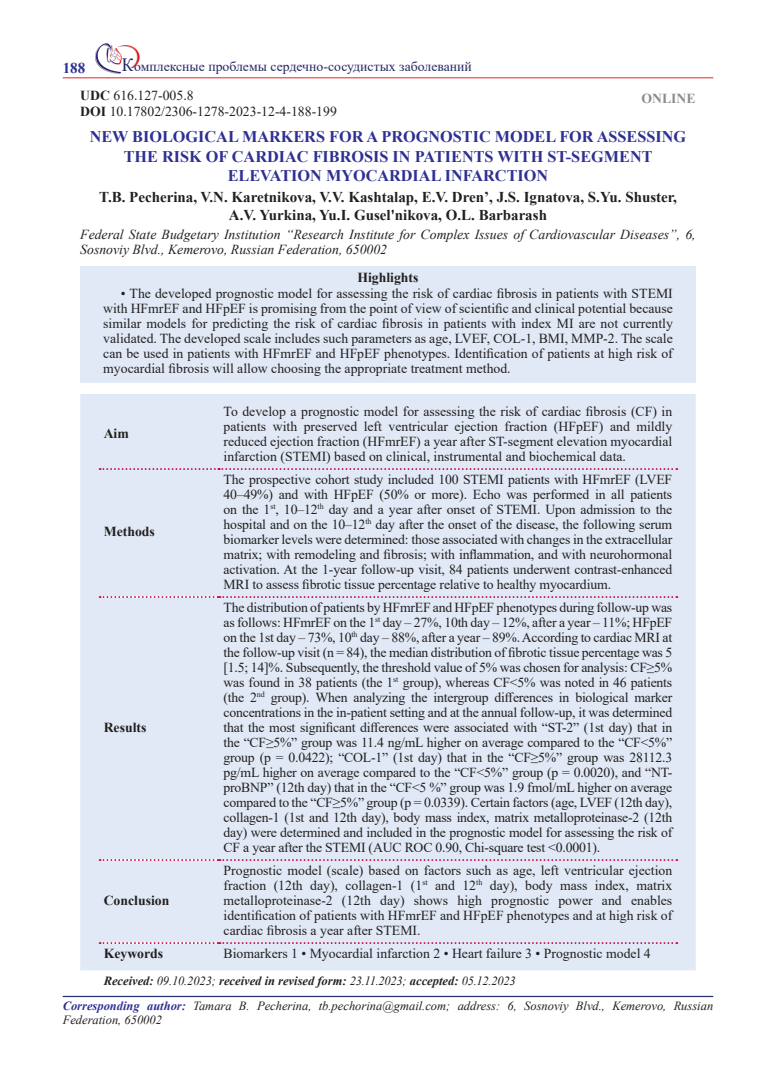
<style>
.page{position:relative;width:776px;height:1088px;background:#fff}
.page>*{position:absolute;margin:0;border:0;box-sizing:border-box;transform-origin:0 0}
.t1{font:700 16.25px/19.5px "Times New Roman";color:#2e3092;text-align:center}
.t2{font:700 15px/18px "Times New Roman";color:#231f20;text-align:center}
.t3{font:700 15px "Times New Roman";color:#2e3092}
.t4{font:13.75px/15px "Times New Roman";color:#231f20;text-align:justify}
.t5{font:italic 13.75px/15px "Times New Roman";color:#231f20}
.t6{font:13.75px/29.1px "Times New Roman";color:#262966}
.t7{font:700 13.75px "Times New Roman";color:#231f20}
.t8{font:700 13.75px "Times New Roman";color:#8a8c8f}
.t9{font:italic 12.5px/13.8px "Times New Roman";color:#231f20}
.t10{font:italic 700 12.5px "Times New Roman";color:#231f20}
.s1{font-size:18.75px}
.s2{font-weight:700;color:#231f20}
.s3{color:#231f20}
.s4{font-weight:700}
.s5{font-weight:400}
.s6{font-weight:700;color:#2e3092}
</style>
<div class="page">
<img style="left:96px;top:44px;width:43px;height:30px">
<hr style="left:63px;top:78px;width:650px;height:1px;background:#ee1d23">
<hr style="left:63px;top:996px;width:650px;height:1px;background:#283071">
<div style="left:80px;top:394px;width:616px;height:576px;background:#e0e9f5"></div>
<svg style="left:100px;top:468px;width:577px;height:2px"></svg>
<svg style="left:100px;top:596px;width:577px;height:2px"></svg>
<svg style="left:100px;top:942px;width:577px;height:2px"></svg>
<svg style="left:100px;top:859px;width:577px;height:2px"></svg>
<div style="left:80px;top:266px;width:616px;height:116px;background:#e0e9f5"></div>
<p class="t6" style="left:80px;top:51px;width:393px;text-indent:42px"><span class="s1">К</span>омплексные проблемы сердечно-сосудистых заболеваний<br><span class="s2">UDC</span> <span class="s3">616.127-005.8</span></p>
<p class="t3" style="left:63px;top:57px;width:24px">188</p>
<p class="t8" style="left:641px;top:88px;width:56px">ONLINE</p>
<p class="t4" style="left:80px;top:103px;width:258px"><span class="s4">DOI</span> 10.17802/2306-1278-2023-12-4-188-199</p>
<p class="t1" style="left:90px;top:127px;width:598px">NEW BIOLOGICAL MARKERS FOR A PROGNOSTIC MODEL FOR ASSESSING<br>THE RISK OF CARDIAC FIBROSIS IN PATIENTS WITH ST-SEGMENT<br>ELEVATION MYOCARDIAL INFARCTION</p>
<p class="t2" style="left:99px;top:187px;width:579px">T.B. Pecherina, V.N. Karetnikova, V.V. Kashtalap, E.V. Dren’, J.S. Ignatova, S.Yu. Shuster,<br>A.V. Yurkina, Yu.I. Gusel'nikova, O.L. Barbarash</p>
<p class="t5" style="left:80px;top:227px;width:617px">Federal State Budgetary Institution “Research Institute for Complex Issues of Cardiovascular Diseases”, 6,<br>Sosnoviy Blvd., Kemerovo, Russian Federation, 650002</p>
<p class="t7" style="left:357px;top:268px;width:63px">Highlights</p>
<p class="t4" style="left:103px;top:286px;width:571px;text-indent:18px">• The developed prognostic model for assessing the risk of cardiac fibrosis in patients with STEMI with HFmrEF and HFpEF is promising from the point of view of scientific and clinical potential because similar models for predicting the risk of cardiac fibrosis in patients with index MI are not currently validated. The developed scale includes such parameters as age, LVEF, COL-1, BMI, MMP-2. The scale can be used in patients with HFmrEF and HFpEF phenotypes. Identification of patients at high risk of myocardial fibrosis will allow choosing the appropriate treatment method.</p>
<p class="t7" style="left:104px;top:423px;width:27px">Aim</p>
<p class="t7" style="left:104px;top:521px;width:53px">Methods</p>
<p class="t7" style="left:104px;top:717px;width:44px">Results</p>
<p class="t7" style="left:104px;top:890px;width:67px">Conclusion</p>
<p class="t4" style="left:224px;top:403px;width:450px">To develop a prognostic model for assessing the risk of cardiac fibrosis (CF) in patients with preserved left ventricular ejection fraction (HFpEF) and mildly reduced ejection fraction (HFmrEF) a year after ST-segment elevation myocardial infarction (STEMI) based on clinical, instrumental and biochemical data.</p>
<p class="t4" style="left:224px;top:471px;width:450px">The prospective cohort study included 100 STEMI patients with HFmrEF (LVEF 40–49%) and with HFpEF (50% or more). Echo was performed in all patients on the 1<sup>st</sup>, 10–12<sup>th</sup> day and a year after onset of STEMI. Upon admission to the hospital and on the 10–12<sup>th</sup> day after the onset of the disease, the following serum biomarker levels were determined: those associated with changes in the extracellular matrix; with remodeling and fibrosis; with inflammation, and with neurohormonal activation. At the 1-year follow-up visit, 84 patients underwent contrast-enhanced MRI to assess fibrotic tissue percentage relative to healthy myocardium.</p>
<p class="t4" style="left:224px;top:599px;width:450px">The distribution of patients by HFmrEF and HFpEF phenotypes during follow-up was as follows: HFmrEF on the 1<sup>st</sup> day – 27%, 10th day – 12%, after a year – 11%; HFpEF on the 1st day – 73%, 10<sup>th</sup> day – 88%, after a year – 89%. According to cardiac MRI at the follow-up visit (n = 84), the median distribution of fibrotic tissue percentage was 5 [1.5; 14]%. Subsequently, the threshold value of 5% was chosen for analysis: CF≥5% was found in 38 patients (the 1<sup>st</sup> group), whereas CF&lt;5% was noted in 46 patients (the 2<sup>nd</sup> group). When analyzing the intergroup differences in biological marker concentrations in the in-patient setting and at the annual follow-up, it was determined that the most significant differences were associated with “ST-2” (1st day) that in the “CF≥5%” group was 11.4 ng/mL higher on average compared to the “CF&lt;5%” group (p = 0.0422); “COL-1” (1st day) that in the “CF≥5%” group was 28112.3 pg/mL higher on average compared to the “CF&lt;5%” group (p = 0.0020), and “NT&shy;proBNP” (12th day) that in the “CF&lt;5 %” group was 1.9 fmol/mL higher on average compared to the “CF≥5%” group (p = 0.0339). Certain factors (age, LVEF (12th day), collagen-1 (1st and 12th day), body mass index, matrix metalloproteinase-2 (12th day) were determined and included in the prognostic model for assessing the risk of CF a year after the STEMI (AUC ROC 0.90, Chi-square test &lt;0.0001).</p>
<p class="t4" style="left:224px;top:862px;width:450px">Prognostic model (scale) based on factors such as age, left ventricular ejection fraction (12th day), collagen-1 (1<sup>st</sup> and 12<sup>th</sup> day), body mass index, matrix metalloproteinase-2 (12th day) shows high prognostic power and enables identification of patients with HFmrEF and HFpEF phenotypes and at high risk of cardiac fibrosis a year after STEMI.</p>
<p class="t7" style="left:104px;top:943px;width:61px">Keywords</p>
<p class="t4" style="left:224px;top:945px;width:429px">Biomarkers 1 • Myocardial infarction 2 • Heart failure 3 • Prognostic model 4</p>
<p class="t10" style="left:104px;top:972px;width:413px">Received: <span class="s5">09.10.2023;</span> received in revised form: <span class="s5">23.11.2023;</span> accepted: <span class="s5">05.12.2023</span></p>
<p class="t9" style="left:63px;top:999px;width:652px"><span class="s6">Corresponding author:</span> Tamara B. Pecherina, tb.pechorina@gmail.com; address: 6, Sosnoviy Blvd., Kemerovo, Russian<br>Federation, 650002</p>
</div>
